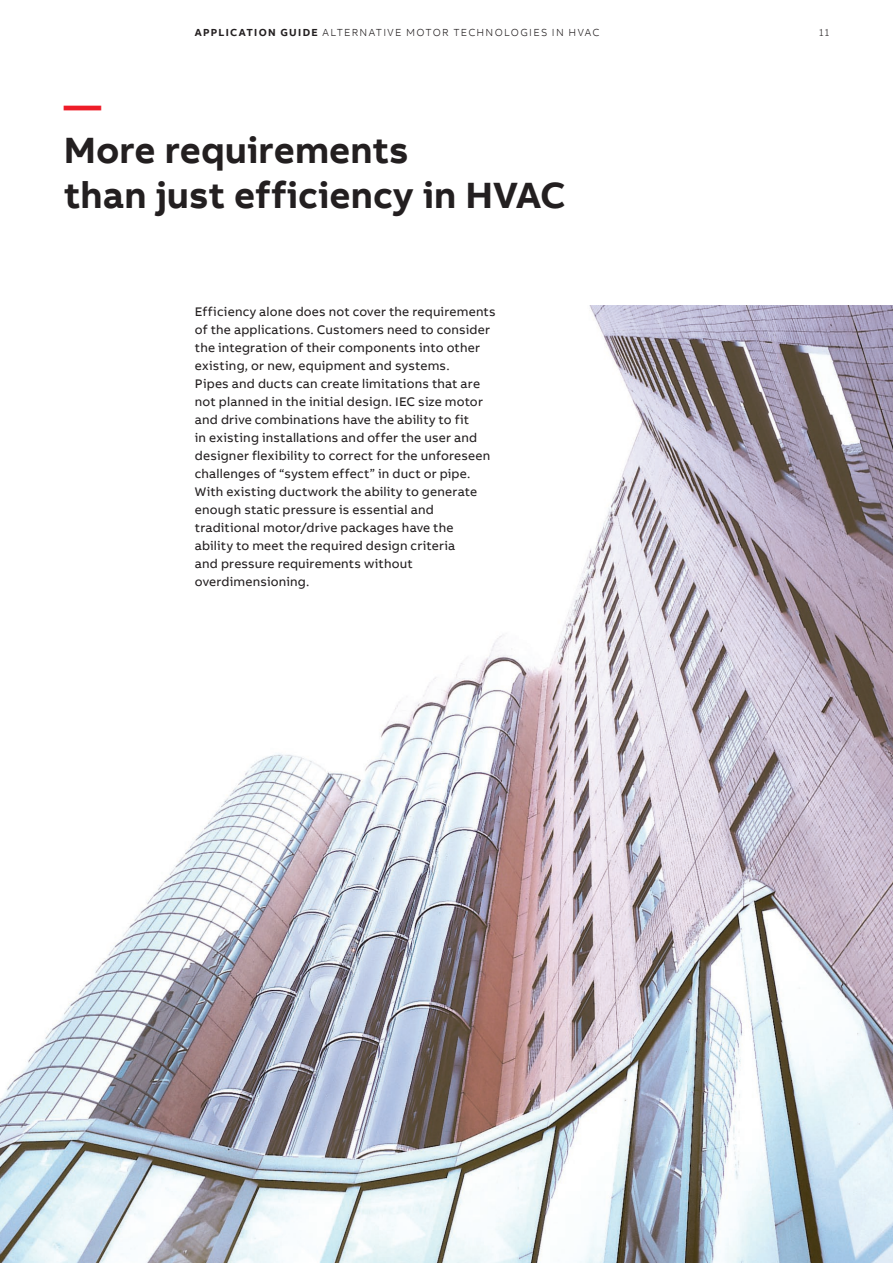
<style>
.page{position:relative;width:893px;height:1263px;background:#fff}
.page>*{position:absolute;margin:0;border:0;box-sizing:border-box;transform-origin:0 0}
.t1{font:700 37.5px/45px "AB Bvoice";color:#231f20}
.t2{font:700 37.5px "AB Bvoice";color:#ee1c28}
.t3{font:12.75px/18px "AB Bvoice";letter-spacing:.015em;color:#231f20}
.t4{font:300 10.5px "AB Bvoice";letter-spacing:.12em;color:#231f20}
.s1{font-weight:700}
</style>
<div class="page">
<img style="left:0;top:305px;width:893px;height:958px">
<p class="t4" style="left:195px;top:26px;width:406px"><span class="s1">APPLICATION GUIDE</span> ALTERNATIVE MOTOR TECHNOLOGIES IN HVAC</p>
<p class="t4" style="left:819px;top:26px;width:11px">11</p>
<h1 class="t2" style="left:64px;top:81px;width:39px">—</h1>
<h1 class="t1" style="left:64px;top:128px;width:504px">More requirements<br>than just efficiency in HVAC</h1>
<p class="t3" style="left:195px;top:303px;width:302px">Efficiency alone does not cover the requirements of the applications. Customers need to consider the integration of their components into other existing, or new, equipment and systems.<br>Pipes and ducts can create limitations that are not planned in the initial design. IEC size motor and drive combinations have the ability to fit<br>in existing installations and offer the user and designer flexibility to correct for the unforeseen challenges of “system effect” in duct or pipe.<br>With existing ductwork the ability to generate enough static pressure is essential and traditional motor/drive packages have the<br>ability to meet the required design criteria<br>and pressure requirements without overdimensioning.</p>
</div>
